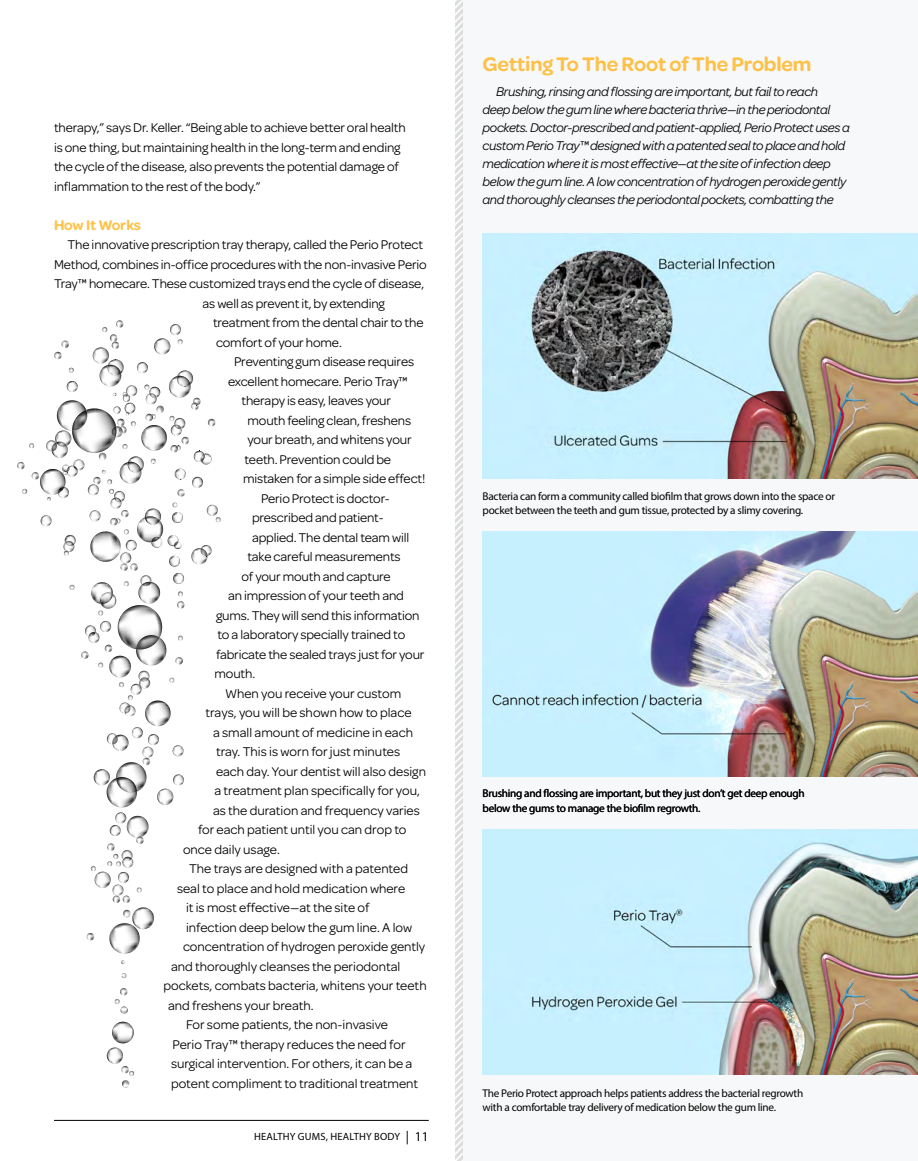
<style>
.page{position:relative;width:918px;height:1161px;background:#fff}
.page>*{position:absolute;margin:0;border:0;box-sizing:border-box;transform-origin:0 0}
.Body{font:600 21px "Omnes";letter-spacing:-.01em;color:#fec148}
.Body-2{font:600 15px "Omnes";letter-spacing:-.01em;color:#fec148}
.Body-3{font:13.5px/19.5px "Omnes";letter-spacing:-.01em;color:#000}
.Body-4{font:italic 13.5px/18px "Omnes";letter-spacing:-.025em;color:#000}
.CP_FIGURE_BODY{font:11.25px/14.2px "Myriad Pro";letter-spacing:-.025em;color:#000}
.t1{font:10.5px "Myriad Pro";letter-spacing:.02em;color:#000}
.s1{font-size:13.5px}
</style>
<div class="page">
<hr style="left:54px;top:1120px;width:375px;height:1px;background:#000">
<img style="left:116px;top:762px;width:31px;height:30px">
<img style="left:107px;top:778px;width:30px;height:29px">
<img style="left:116px;top:777px;width:21px;height:16px">
<img style="left:145px;top:716px;width:26px;height:10px">
<img style="left:132px;top:907px;width:22px;height:22px">
<img style="left:144px;top:818px;width:5px;height:18px">
<img style="left:109px;top:923px;width:31px;height:31px">
<img style="left:112px;top:1022px;width:22px;height:21px">
<img style="left:112px;top:735px;width:17px;height:16px">
<svg style="left:107px;top:733px;width:11px;height:11px"></svg>
<img style="left:94px;top:769px;width:16px;height:16px">
<svg style="left:91px;top:866px;width:5px;height:5px"></svg>
<svg style="left:121px;top:1066px;width:13px;height:22px"></svg>
<svg style="left:132px;top:727px;width:27px;height:38px"></svg>
<svg style="left:123px;top:910px;width:8px;height:7px"></svg>
<svg style="left:87px;top:933px;width:7px;height:7px"></svg>
<svg style="left:107px;top:812px;width:37px;height:91px"></svg>
<img style="left:157px;top:789px;width:16px;height:16px">
<img style="left:95px;top:872px;width:16px;height:16px">
<svg style="left:173px;top:745px;width:11px;height:11px"></svg>
<svg style="left:173px;top:774px;width:11px;height:11px"></svg>
<img style="left:107px;top:1048px;width:16px;height:16px">
<svg style="left:115px;top:988px;width:13px;height:26px"></svg>
<svg style="left:121px;top:973px;width:6px;height:5px"></svg>
<svg style="left:121px;top:960px;width:4px;height:4px"></svg>
<svg style="left:17px;top:320px;width:204px;height:396px"></svg>
<img style="left:113px;top:392px;width:17px;height:24px">
<div style="left:462px;top:0;width:456px;height:1161px;background:#f7f8f9"></div>
<svg style="left:456px;top:0;width:6px;height:1161px"></svg>
<img style="left:483px;top:234px;width:435px;height:245px">
<img style="left:483px;top:532px;width:435px;height:245px">
<img style="left:483px;top:830px;width:435px;height:245px">
<p class="Body-3" style="left:54px;top:117px;width:353px">therapy,” says Dr. Keller. “Being able to achieve better oral health is one thing, but maintaining health in the long-term and ending the cycle of the disease, also prevents the potential damage of inflammation to the rest of the body.”</p>
<p class="Body-2" style="left:54px;top:214px;width:89px">How It Works</p>
<p class="Body-3" style="left:68px;top:234px;width:357px">The innovative prescription tray therapy, called the Perio Protect</p>
<p class="Body-3" style="left:54px;top:253px;width:374px">Method, combines in-office procedures with the non-invasive Perio</p>
<p class="Body-3" style="left:54px;top:273px;width:372px">Tray™ homecare. These customized trays end the cycle of disease,</p>
<p class="Body-3" style="left:202px;top:292px;width:184px">as well as prevent it, by extending</p>
<p class="Body-3" style="left:213px;top:312px;width:212px">treatment from the dental chair to the</p>
<p class="Body-3" style="left:216px;top:331px;width:127px">comfort of your home.</p>
<p class="Body-3" style="left:234px;top:351px;width:182px">Preventing gum disease requires</p>
<p class="Body-3" style="left:228px;top:370px;width:181px">excellent homecare. Perio Tray™</p>
<p class="Body-3" style="left:242px;top:390px;width:151px">therapy is easy, leaves your</p>
<p class="Body-3" style="left:248px;top:409px;width:165px">mouth feeling clean, freshens</p>
<p class="Body-3" style="left:248px;top:429px;width:166px">your breath, and whitens your</p>
<p class="Body-3" style="left:244px;top:448px;width:148px">teeth. Prevention could be</p>
<p class="Body-3" style="left:243px;top:468px;width:184px">mistaken for a simple side effect!</p>
<p class="Body-3" style="left:261px;top:487px;width:130px">Perio Protect is doctor-</p>
<p class="Body-3" style="left:252px;top:507px;width:133px">prescribed and patient-</p>
<p class="Body-3" style="left:252px;top:526px;width:159px">applied. The dental team will</p>
<p class="Body-3" style="left:248px;top:546px;width:155px">take careful measurements</p>
<p class="Body-3" style="left:242px;top:565px;width:151px">of your mouth and capture</p>
<p class="Body-3" style="left:228px;top:585px;width:177px">an impression of your teeth and</p>
<p class="Body-3" style="left:216px;top:604px;width:205px">gums. They will send this information</p>
<p class="Body-3" style="left:218px;top:624px;width:189px">to a laboratory specially trained to</p>
<p class="Body-3" style="left:216px;top:643px;width:210px">fabricate the sealed trays just for your</p>
<p class="Body-3" style="left:214px;top:663px;width:42px">mouth.</p>
<p class="Body-3" style="left:225px;top:682px;width:178px">When you receive your custom</p>
<p class="Body-3" style="left:206px;top:702px;width:208px">trays, you will be shown how to place</p>
<p class="Body-3" style="left:213px;top:721px;width:202px">a small amount of medicine in each</p>
<p class="Body-3" style="left:216px;top:741px;width:186px">tray. This is worn for just minutes</p>
<p class="Body-3" style="left:216px;top:760px;width:212px">each day. Your dentist will also design</p>
<p class="Body-3" style="left:214px;top:780px;width:207px">a treatment plan specifically for you,</p>
<p class="Body-3" style="left:213px;top:799px;width:208px">as the duration and frequency varies</p>
<p class="Body-3" style="left:198px;top:819px;width:210px">for each patient until you can drop to</p>
<p class="Body-3" style="left:183px;top:838px;width:98px">once daily usage.</p>
<p class="Body-3" style="left:189px;top:858px;width:221px">The trays are designed with a patented</p>
<p class="Body-3" style="left:177px;top:877px;width:230px">seal to place and hold medication where</p>
<p class="Body-3" style="left:186px;top:897px;width:185px">it is most effective—at the site of</p>
<p class="Body-3" style="left:186px;top:916px;width:228px">infection deep below the gum line. A low</p>
<p class="Body-3" style="left:183px;top:936px;width:244px">concentration of hydrogen peroxide gently</p>
<p class="Body-3" style="left:171px;top:955px;width:231px">and thoroughly cleanses the periodontal</p>
<p class="Body-3" style="left:164px;top:975px;width:265px">pockets, combats bacteria, whitens your teeth</p>
<p class="Body-3" style="left:168px;top:994px;width:147px">and freshens your breath.</p>
<p class="Body-3" style="left:171px;top:1014px;width:249px;text-indent:15px">For some patients, the non-invasive Perio Tray™ therapy reduces the need for surgical intervention. For others, it can be a potent compliment to traditional treatment</p>
<p class="t1" style="left:254px;top:1130px;width:176px">HEALTHY GUMS, HEALTHY BODY <span class="s1">| 11</span></p>
<p class="Body" style="left:483px;top:49px;width:330px">Getting To The Root of The Problem</p>
<p class="Body-4" style="left:483px;top:81px;width:369px;text-indent:14px">Brushing, rinsing and flossing are important, but fail to reach<br>deep below the gum line where bacteria thrive—in the periodontal pockets. Doctor-prescribed and patient-applied, Perio Protect uses a custom Perio Tray™ designed with a patented seal to place and hold medication where it is most effective—at the site of infection deep below the gum line. A low concentration of hydrogen peroxide gently and thoroughly cleanses the periodontal pockets, combatting the</p>
<p class="CP_FIGURE_BODY" style="left:483px;top:489px;width:354px">Bacteria can form a community called biofilm that grows down into the space or pocket between the teeth and gum tissue, protected by a slimy covering.</p>
<p class="CP_FIGURE_BODY" style="left:483px;top:786px;width:324px">Brushing and flossing are important, but they just don’t get deep enough below the gums to manage the biofilm regrowth.</p>
<p class="CP_FIGURE_BODY" style="left:483px;top:1086px;width:322px">The Perio Protect approach helps patients address the bacterial regrowth with a comfortable tray delivery of medication below the gum line.</p>
</div>
